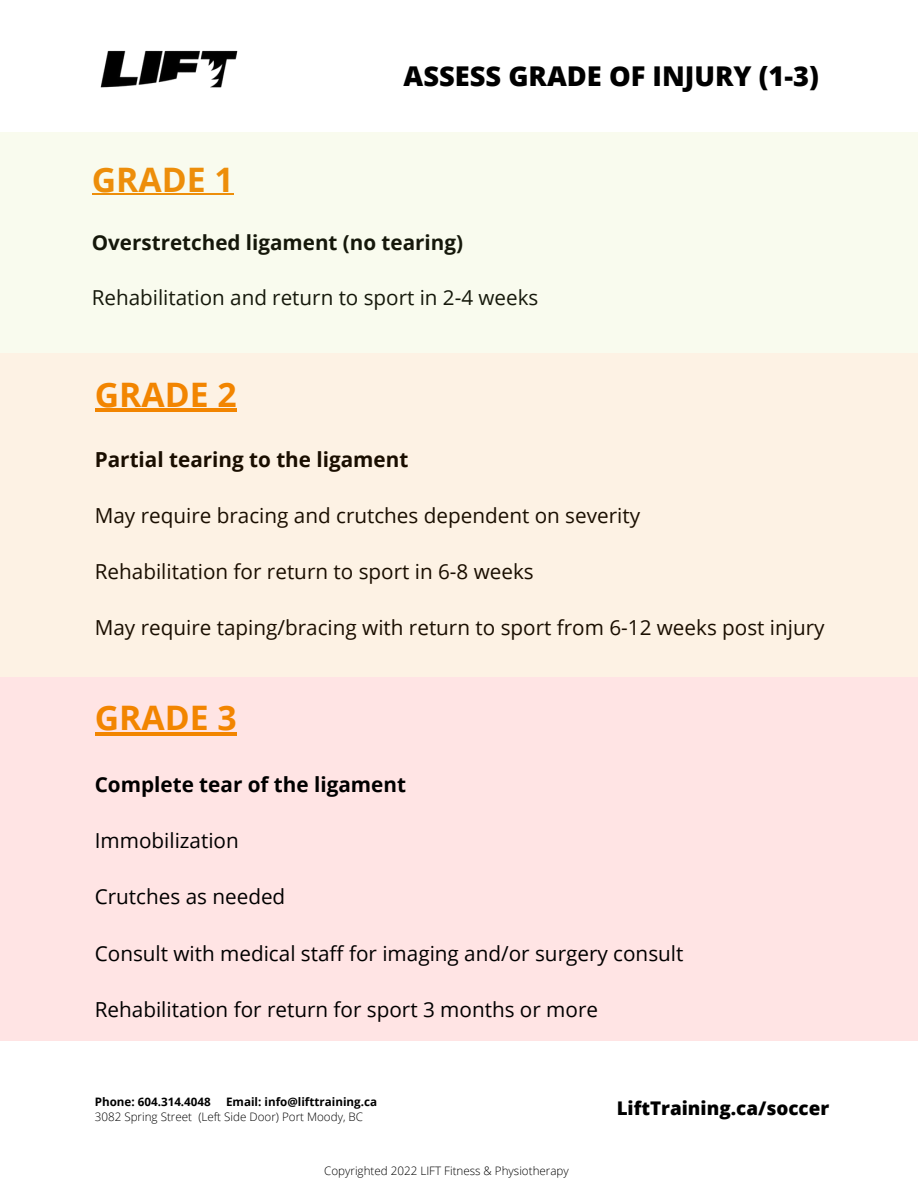
<style>
.page{position:relative;width:918px;height:1188px;background:#fff}
.page>*{position:absolute;margin:0;border:0;box-sizing:border-box;transform-origin:0 0}
.t1{font:700 33.75px "Open Sans";color:#f28500}
.t2{font:800 27.3px "Open Sans";color:#000}
.t3{font:20.7px "Open Sans";color:#000}
.t4{font:700 20.7px "Open Sans";color:#000}
.t5{font:800 18.9px "Open Sans";color:#000}
.t6{font:300 11.7px "Open Sans";color:#000}
.t7{font:700 11.7px "Open Sans";color:#000}
</style>
<div class="page">
<img style="left:100px;top:50px;width:138px;height:38px">
<div style="left:0;top:677px;width:918px;height:364px;background:#ffe4e4"></div>
<hr style="left:95px;top:732px;width:142px;height:4px;background:#f28500">
<div style="left:0;top:132px;width:918px;height:221px;background:#f9fbee"></div>
<div style="left:0;top:353px;width:918px;height:324px;background:#fdf2e4"></div>
<p class="t1" style="left:92px;top:156px;width:143px">GRADE 1</p>
<p class="t2" style="left:404px;top:57px;width:417px">ASSESS GRADE OF INJURY (1-3)</p>
<p class="t4" style="left:92px;top:228px;width:373px">Overstretched ligament (no tearing)</p>
<p class="t3" style="left:92px;top:283px;width:448px">Rehabilitation and return to sport in 2-4 weeks</p>
<p class="t1" style="left:95px;top:370px;width:143px">GRADE 2</p>
<p class="t4" style="left:95px;top:445px;width:315px">Partial tearing to the ligament</p>
<p class="t3" style="left:95px;top:501px;width:547px">May require bracing and crutches dependent on severity</p>
<p class="t3" style="left:95px;top:557px;width:441px">Rehabilitation for return to sport in 6-8 weeks</p>
<p class="t3" style="left:95px;top:613px;width:731px">May require taping/bracing with return to sport from 6-12 weeks post injury</p>
<p class="t1" style="left:95px;top:694px;width:143px">GRADE 3</p>
<p class="t4" style="left:95px;top:770px;width:313px">Complete tear of the ligament</p>
<p class="t3" style="left:95px;top:826px;width:146px">Immobilization</p>
<p class="t3" style="left:95px;top:882px;width:192px">Crutches as needed</p>
<p class="t3" style="left:95px;top:939px;width:590px">Consult with medical staff for imaging and/or surgery consult</p>
<p class="t3" style="left:95px;top:995px;width:505px">Rehabilitation for return for sport 3 months or more</p>
<p class="t7" style="left:92px;top:1093px;width:118px">Phone: 604.314.4048</p>
<p class="t7" style="left:223px;top:1093px;width:153px">Email: info@lifttraining.ca</p>
<p class="t6" style="left:92px;top:1109px;width:270px">3082 Spring Street (Left Side Door) Port Moody, BC</p>
<p class="t7" style="left:95px;top:1093px;width:118px">Phone: 604.314.4048</p>
<p class="t7" style="left:226px;top:1093px;width:153px">Email: info@lifttraining.ca</p>
<p class="t6" style="left:95px;top:1109px;width:270px">3082 Spring Street (Left Side Door) Port Moody, BC</p>
<p class="t6" style="left:321px;top:1162px;width:246px">Copyrighted 2022 LIFT Fitness &amp; Physiotherapy</p>
<p class="t6" style="left:324px;top:1162px;width:246px">Copyrighted 2022 LIFT Fitness &amp; Physiotherapy</p>
<p class="t5" style="left:614px;top:1094px;width:214px">LiftTraining.ca/soccer</p>
<p class="t5" style="left:617px;top:1094px;width:214px">LiftTraining.ca/soccer</p>
</div>
